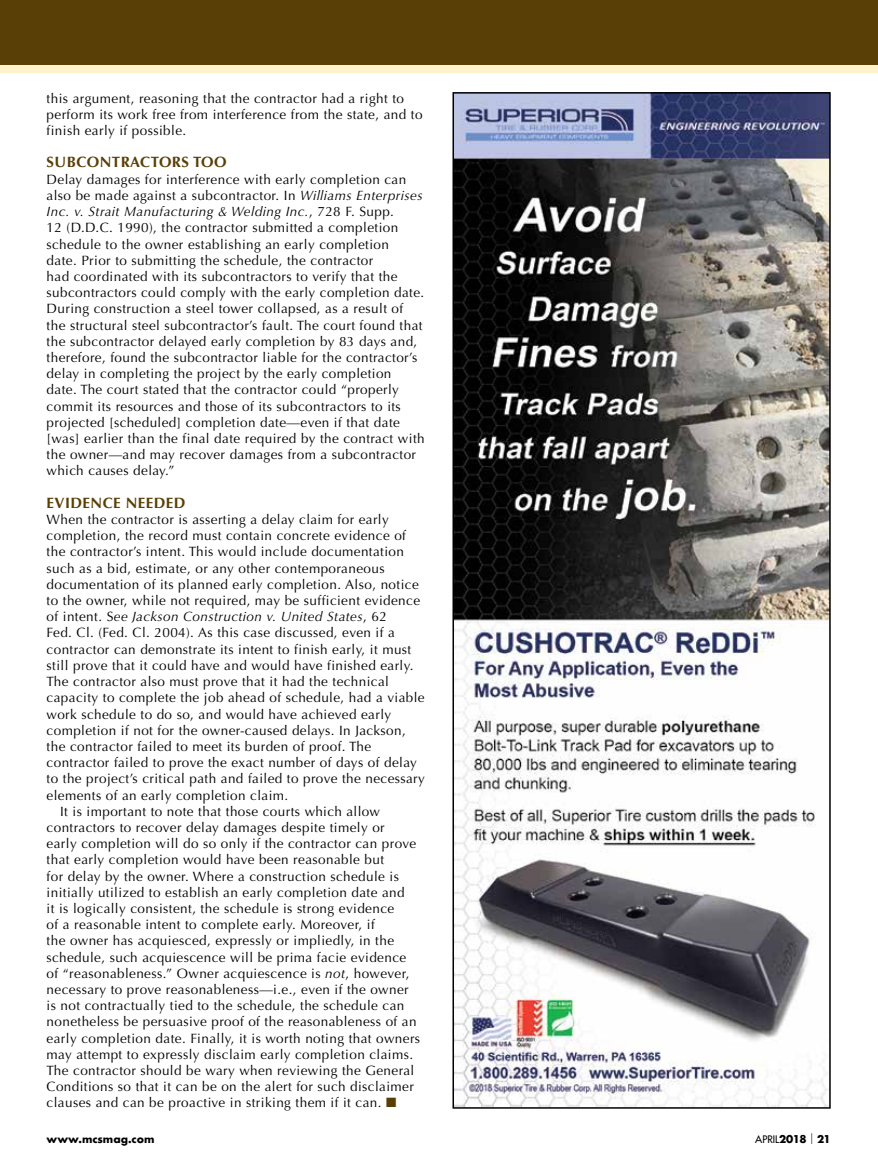
<style>
.page{position:relative;width:878px;height:1175px;background:#fff}
.page>*{position:absolute;margin:0;border:0;box-sizing:border-box;transform-origin:0 0}
.t1{font:700 15px "Optima";letter-spacing:.03em;color:#593f06}
.t2{font:13.5px/16.2px "Optima";letter-spacing:.03em;color:#000}
.t3{font:italic 13.5px "Optima";letter-spacing:.03em;color:#000}
.t4{font:700 10.5px "Futura";color:#000}
.s1{font-style:italic}
.s2{font-style:normal}
.s3{color:#593f06}
.s4{font-weight:400;font-size:10.2px}
.s5{font-weight:300;font-size:13.2px}
</style>
<div class="page">
<div style="left:0;top:0;width:878px;height:66px;background:#593f06"></div>
<div style="left:0;top:65px;width:878px;height:7px;background:#fff3cc"></div>
<img style="left:455px;top:95px;width:372px;height:1010px">
<div style="left:452px;top:92px;width:378px;height:1016px;border:2px solid #000"></div>
<p class="t2" style="left:47px;top:90px;width:377px">this argument, reasoning that the contractor had a right to perform its work free from interference from the state, and to finish early if possible.</p>
<p class="t1" style="left:47px;top:154px;width:181px">SUBCONTRACTORS TOO</p>
<p class="t2" style="left:47px;top:171px;width:379px">Delay damages for interference with early completion can also be made against a subcontractor. In <span class="s1">Williams Enterprises Inc. v. Strait Manufacturing &amp; Welding Inc.</span>, 728 F. Supp.<br>12 (D.D.C. 1990), the contractor submitted a completion schedule to the owner establishing an early completion<br>date. Prior to submitting the schedule, the contractor<br>had coordinated with its subcontractors to verify that the subcontractors could comply with the early completion date.<br>During construction a steel tower collapsed, as a result of the structural steel subcontractor’s fault. The court found that the subcontractor delayed early completion by 83 days and, therefore, found the subcontractor liable for the contractor’s delay in completing the project by the early completion date. The court stated that the contractor could “properly commit its resources and those of its subcontractors to its projected [scheduled] completion date—even if that date [was] earlier than the final date required by the contract with the owner—and may recover damages from a subcontractor which causes delay.”</p>
<p class="t1" style="left:47px;top:494px;width:140px">EVIDENCE NEEDED</p>
<p class="t2" style="left:47px;top:511px;width:344px">When the contractor is asserting a delay claim for early</p>
<p class="t2" style="left:47px;top:528px;width:361px">completion, the record must contain concrete evidence of</p>
<p class="t2" style="left:47px;top:544px;width:359px">the contractor’s intent. This would include documentation</p>
<p class="t2" style="left:47px;top:560px;width:339px">such as a bid, estimate, or any other contemporaneous</p>
<p class="t2" style="left:47px;top:576px;width:373px">documentation of its planned early completion. Also, notice</p>
<p class="t2" style="left:47px;top:592px;width:375px">to the owner, while not required, may be sufficient evidence</p>
<p class="t3" style="left:47px;top:609px;width:341px"><span class="s2">of intent. S</span>ee Jackson Construction v. United States<span class="s2">, 62</span></p>
<p class="t2" style="left:47px;top:625px;width:350px">Fed. Cl. (Fed. Cl. 2004). As this case discussed, even if a</p>
<p class="t2" style="left:47px;top:641px;width:366px">contractor can demonstrate its intent to finish early, it must</p>
<p class="t2" style="left:47px;top:657px;width:368px">still prove that it could have and would have finished early.</p>
<p class="t2" style="left:47px;top:673px;width:344px">The contractor also must prove that it had the technical</p>
<p class="t2" style="left:47px;top:690px;width:379px">capacity to complete the job ahead of schedule, had a viable</p>
<p class="t2" style="left:47px;top:706px;width:346px">work schedule to do so, and would have achieved early</p>
<p class="t2" style="left:47px;top:722px;width:361px">completion if not for the owner-caused delays. In Jackson,</p>
<p class="t2" style="left:47px;top:738px;width:326px">the contractor failed to meet its burden of proof. The</p>
<p class="t2" style="left:47px;top:754px;width:371px">contractor failed to prove the exact number of days of delay</p>
<p class="t2" style="left:47px;top:771px;width:380px">to the project’s critical path and failed to prove the necessary</p>
<p class="t2" style="left:47px;top:787px;width:243px">elements of an early completion claim.</p>
<p class="t2" style="left:60px;top:803px;width:321px">It is important to note that those courts which allow</p>
<p class="t2" style="left:47px;top:819px;width:339px">contractors to recover delay damages despite timely or</p>
<p class="t2" style="left:47px;top:835px;width:371px">early completion will do so only if the contractor can prove</p>
<p class="t2" style="left:47px;top:852px;width:339px">that early completion would have been reasonable but</p>
<p class="t2" style="left:47px;top:868px;width:354px">for delay by the owner. Where a construction schedule is</p>
<p class="t2" style="left:47px;top:884px;width:359px">initially utilized to establish an early completion date and</p>
<p class="t2" style="left:47px;top:900px;width:349px">it is logically consistent, the schedule is strong evidence</p>
<p class="t2" style="left:47px;top:916px;width:330px">of a reasonable intent to complete early. Moreover, if</p>
<p class="t2" style="left:47px;top:933px;width:349px">the owner has acquiesced, expressly or impliedly, in the</p>
<p class="t2" style="left:47px;top:949px;width:361px">schedule, such acquiescence will be prima facie evidence</p>
<p class="t2" style="left:47px;top:965px;width:364px">of “reasonableness.” Owner acquiescence is <span class="s1">not</span>, however,</p>
<p class="t2" style="left:47px;top:981px;width:363px">necessary to prove reasonableness—i.e., even if the owner</p>
<p class="t2" style="left:47px;top:997px;width:359px">is not contractually tied to the schedule, the schedule can</p>
<p class="t2" style="left:47px;top:1014px;width:371px">nonetheless be persuasive proof of the reasonableness of an</p>
<p class="t2" style="left:47px;top:1030px;width:375px">early completion date. Finally, it is worth noting that owners</p>
<p class="t2" style="left:47px;top:1046px;width:368px">may attempt to expressly disclaim early completion claims.</p>
<p class="t2" style="left:47px;top:1062px;width:369px">The contractor should be wary when reviewing the General</p>
<p class="t2" style="left:47px;top:1078px;width:368px">Conditions so that it can be on the alert for such disclaimer</p>
<p class="t2" style="left:47px;top:1095px;width:351px">clauses and can be proactive in striking them if it can. <span class="s3">■</span></p>
<p class="t4" style="left:47px;top:1131px;width:109px">www.mcsmag.com</p>
<p class="t4" style="left:755px;top:1131px;width:77px"><span class="s4">APRIL</span>2018 <span class="s5">|</span> 21</p>
</div>
